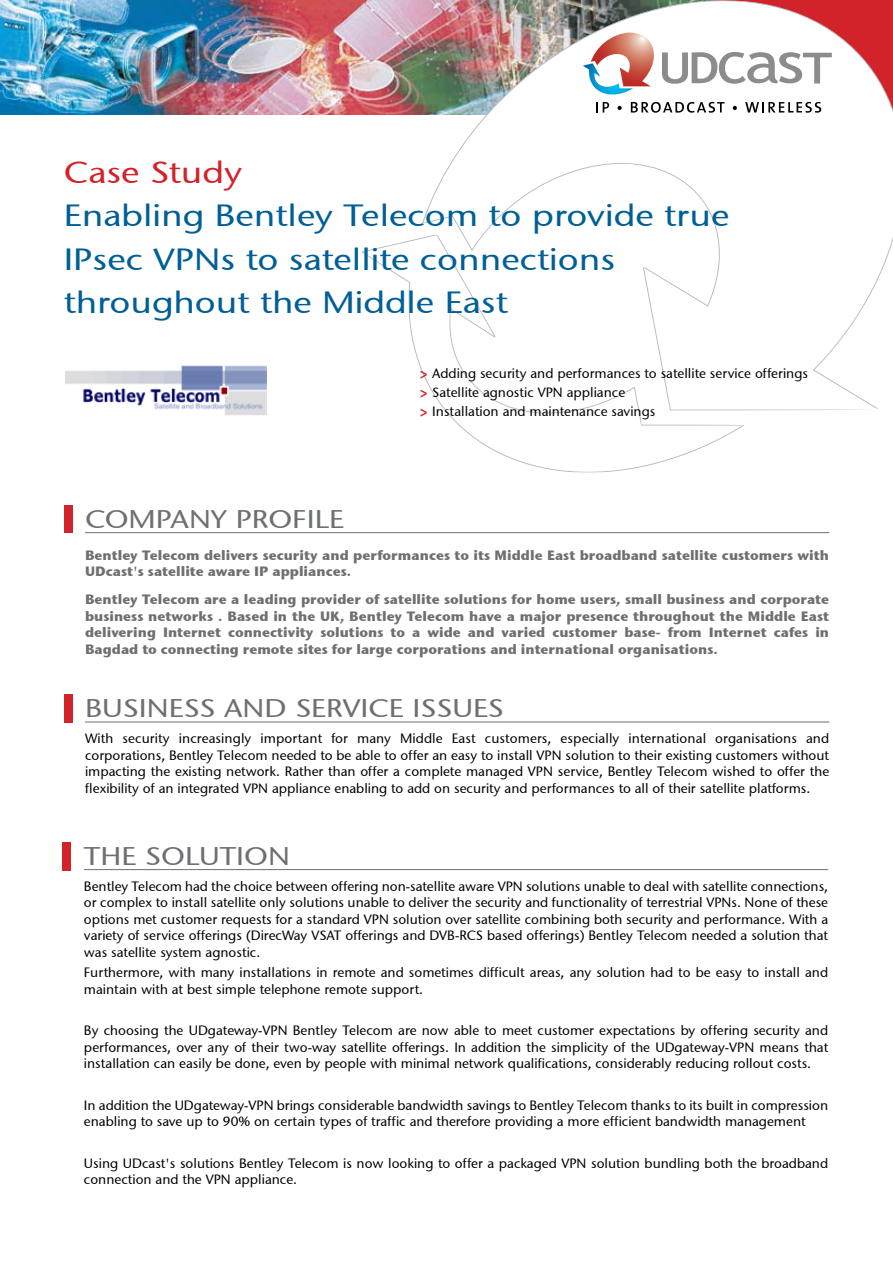
<style>
.page{position:relative;width:893px;height:1263px;background:#fff}
.page>*{position:absolute;margin:0;border:0;box-sizing:border-box;transform-origin:0 0}
.t1{font:30.6px/43.2px "Stone Sans ITCTT Medium";color:#005f96;scale:1.18 1}
.t2{font:30.6px "Stone Sans ITCTT Medium";color:#d2232a;scale:1.18 1}
.t3{font:25.5px "Stone Sans ITCTT Medium";color:#6d6f71;scale:1.18 1}
.t4{font:13.5px/16.5px "Stone Sans ITCTT Medium";color:#000}
.t5{font:13.5px/16.5px "Stone Sans ITCTT Bold";color:#6d6f71}
.s1{font-family:"Stone Sans OSITCTT Bold";color:#d2232a}
</style>
<div class="page">
<img style="left:0;top:0;width:713px;height:115px">
<svg style="left:713px;top:0;width:180px;height:112px"></svg>
<hr style="left:84px;top:869px;width:744px;height:1px;background:#6d6f71">
<div style="left:63px;top:842px;width:8px;height:28px;background:#d2232a"></div>
<img style="left:422px;top:3px;width:259px;height:248px">
<hr style="left:85px;top:722px;width:744px;height:1px;background:#6d6f71">
<div style="left:64px;top:695px;width:8px;height:28px;background:#d2232a"></div>
<div style="left:64px;top:506px;width:8px;height:27px;background:#d2232a"></div>
<hr style="left:85px;top:532px;width:744px;height:1px;background:#6d6f71">
<svg style="left:583px;top:33px;width:249px;height:80px"></svg>
<img style="left:65px;top:365px;width:202px;height:50px">
<h1 class="t2" style="left:64px;top:154px;width:153px">Case Study</h1>
<h1 class="t1" style="left:64px;top:194px;width:566px">Enabling Bentley Telecom to provide true<br>IPsec VPNs to satellite connections throughout the Middle East</h1>
<h2 class="t3" style="left:85px;top:503px;width:55px">compan</h2>
<h2 class="t3" style="left:211px;top:503px;width:114px">y profi le</h2>
<p class="t4" style="left:420px;top:363px;width:390px;line-height:19.2px"><span class="s1">&gt;</span> Adding security and performances to satellite service offerings <span class="s1">&gt;</span> Satellite agnostic VPN appliance<br><span class="s1">&gt;</span> Installation and maintenance savings</p>
<p class="t5" style="left:85px;top:546px;width:746px">Bentley Telecom delivers security and performances to its Middle East broadband satellite customers with<br>UDcast's satellite aware IP appliances.</p>
<p class="t5" style="left:85px;top:591px;width:746px;text-align:justify">Bentley Telecom are a leading provider of satellite solutions for home users, small business and corporate business networks . Based in the UK, Bentley Telecom have a major presence throughout the Middle East delivering Internet connectivity solutions to a wide and varied customer base- from Internet cafes in Bagdad to connecting remote sites for large corporations and international organisations.</p>
<h2 class="t3" style="left:85px;top:693px;width:29px">Busin</h2>
<h2 class="t3" style="left:169px;top:693px;width:66px">ess and</h2>
<h2 class="t3" style="left:295px;top:693px;width:40px">servic</h2>
<h2 class="t3" style="left:389px;top:693px;width:33px">e issu</h2>
<h2 class="t3" style="left:473px;top:693px;width:25px">es</h2>
<p class="t4" style="left:85px;top:730px;width:746px;text-align:justify">With security increasingly important for many Middle East customers, especially international organisations and corporations, Bentley Telecom needed to be able to offer an easy to install VPN solution to their existing customers without impacting the existing network. Rather than offer a complete managed VPN service, Bentley Telecom wished to offer the flexibility of an integrated VPN appliance enabling to add on security and performances to all of their satellite platforms.</p>
<h2 class="t3" style="left:84px;top:840px;width:172px">the solution</h2>
<p class="t4" style="left:84px;top:878px;width:746px;text-align:justify">Bentley Telecom had the choice between offering non-satellite aware VPN solutions unable to deal with satellite connections, or complex to install satellite only solutions unable to deliver the security and functionality of terrestrial VPNs. None of these options met customer requests for a standard VPN solution over satellite combining both security and performance. With a variety of service offerings (DirecWay VSAT offerings and DVB-RCS based offerings) Bentley Telecom needed a solution that was satellite system agnostic.</p>
<p class="t4" style="left:84px;top:964px;width:746px">Furthermore, with many installations in remote and sometimes difficult areas, any solution had to be easy to install and maintain with at best simple telephone remote support.</p>
<p class="t4" style="left:84px;top:1022px;width:746px;text-align:justify">By choosing the UDgateway-VPN Bentley Telecom are now able to meet customer expectations by offering security and performances, over any of their two-way satellite offerings. In addition the simplicity of the UDgateway-VPN means that installation can easily be done, even by people with minimal network qualifications, considerably reducing rollout costs.</p>
<p class="t4" style="left:84px;top:1097px;width:746px">In addition the UDgateway-VPN brings considerable bandwidth savings to Bentley Telecom thanks to its built in compression enabling to save up to 90% on certain types of traffic and therefore providing a more efficient bandwidth management</p>
<p class="t4" style="left:84px;top:1155px;width:746px">Using UDcast's solutions Bentley Telecom is now looking to offer a packaged VPN solution bundling both the broadband connection and the VPN appliance.</p>
</div>
